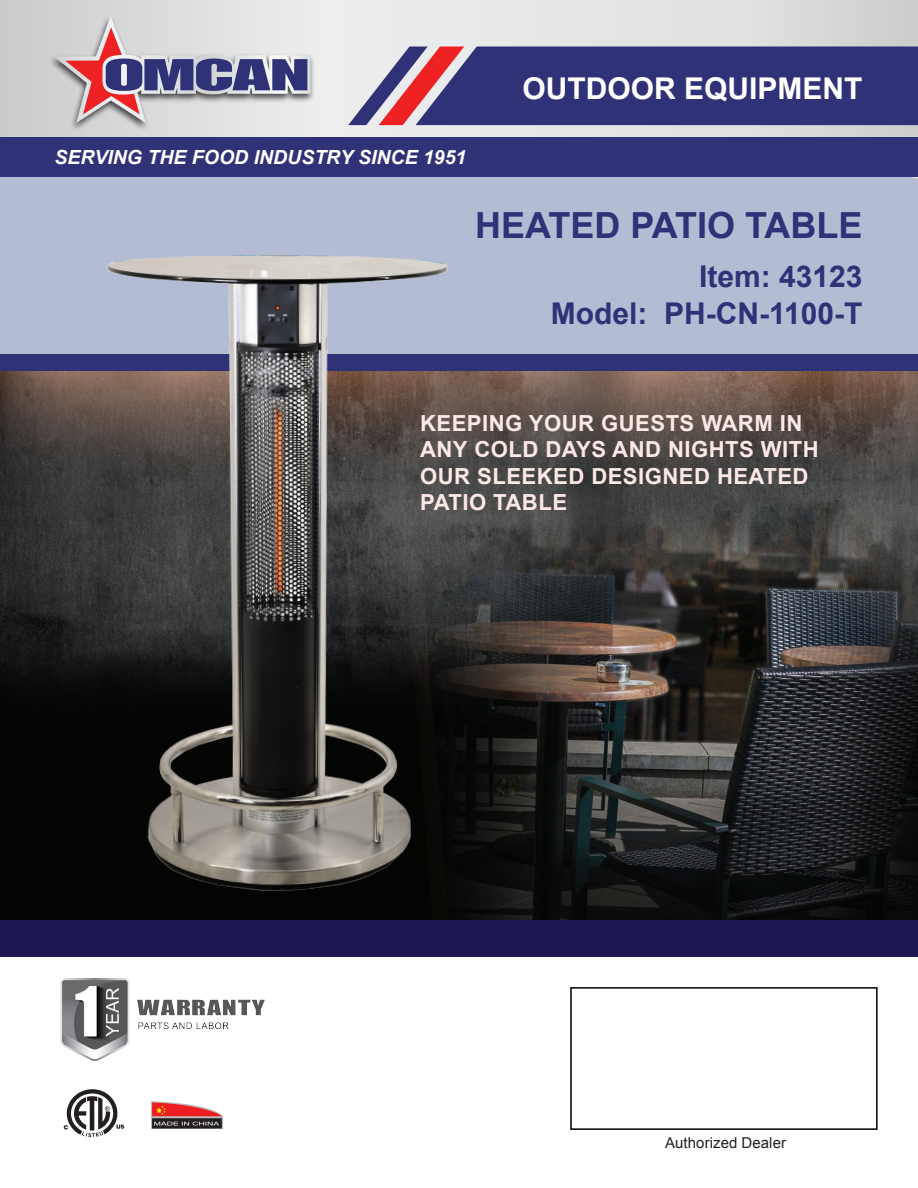
<style>
.page{position:relative;width:918px;height:1188px;background:#fff}
.page>*{position:absolute;margin:0;border:0;box-sizing:border-box;transform-origin:0 0}
.t1{font:700 36px "Arial";color:#2f3276}
.t2{font:700 30px/36.6px "Arial";color:#2f3276;text-align:right}
.t3{font:700 30px "Arial";color:#fff}
.t4{font:700 22.05px/26.5px "Arial";letter-spacing:.02em;color:#fde8e5}
.t5{font:italic 700 19.5px "Arial";color:#fff}
.t6{font:15px "Arial";letter-spacing:.005em;color:#231f20}
</style>
<div class="page">
<img style="left:0;top:370px;width:918px;height:550px">
<div style="left:0;top:176px;width:918px;height:178px;background:#b4bcd4"></div>
<div style="left:0;top:354px;width:918px;height:16px;background:#2f3276"></div>
<div style="left:0;top:920px;width:918px;height:36px;background:#1f1857"></div>
<svg style="left:0;top:0;width:918px;height:137px;background:#dedfe1"></svg>
<div style="left:0;top:137px;width:918px;height:39px;background:#2f3276"></div>
<svg style="left:348px;top:46px;width:570px;height:79px;background:#4a447e"></svg>
<div style="left:48px;top:14px;width:268px;height:117px;background:#231f20;opacity:.8"></div>
<svg style="left:54px;top:16px;width:256px;height:107px;background:#b9aebc"></svg>
<img style="left:60px;top:978px;width:205px;height:82px">
<img style="left:151px;top:1102px;width:72px;height:27px">
<svg style="left:63px;top:1089px;width:61px;height:48px"></svg>
<img style="left:60px;top:242px;width:470px;height:659px">
<div style="left:570px;top:987px;width:308px;height:143px;border:2px solid #000"></div>
<h2 class="t3" style="left:522px;top:68px;width:342px">OUTDOOR EQUIPMENT</h2>
<p class="t5" style="left:54px;top:144px;width:414px">SERVING THE FOOD INDUSTRY SINCE 1951</p>
<h1 class="t1" style="left:475px;top:202px;width:389px">HEATED PATIO TABLE</h1>
<h2 class="t2" style="left:551px;top:259px;width:313px">Item: 43123<br>Model: PH-CN-1100-T</h2>
<p class="t4" style="left:420px;top:410px;width:400px">KEEPING YOUR GUESTS WARM IN<br>ANY COLD DAYS AND NIGHTS WITH<br>OUR SLEEKED DESIGNED HEATED<br>PATIO TABLE</p>
<p class="t6" style="left:665px;top:1132px;width:122px">Authorized Dealer</p>
</div>
